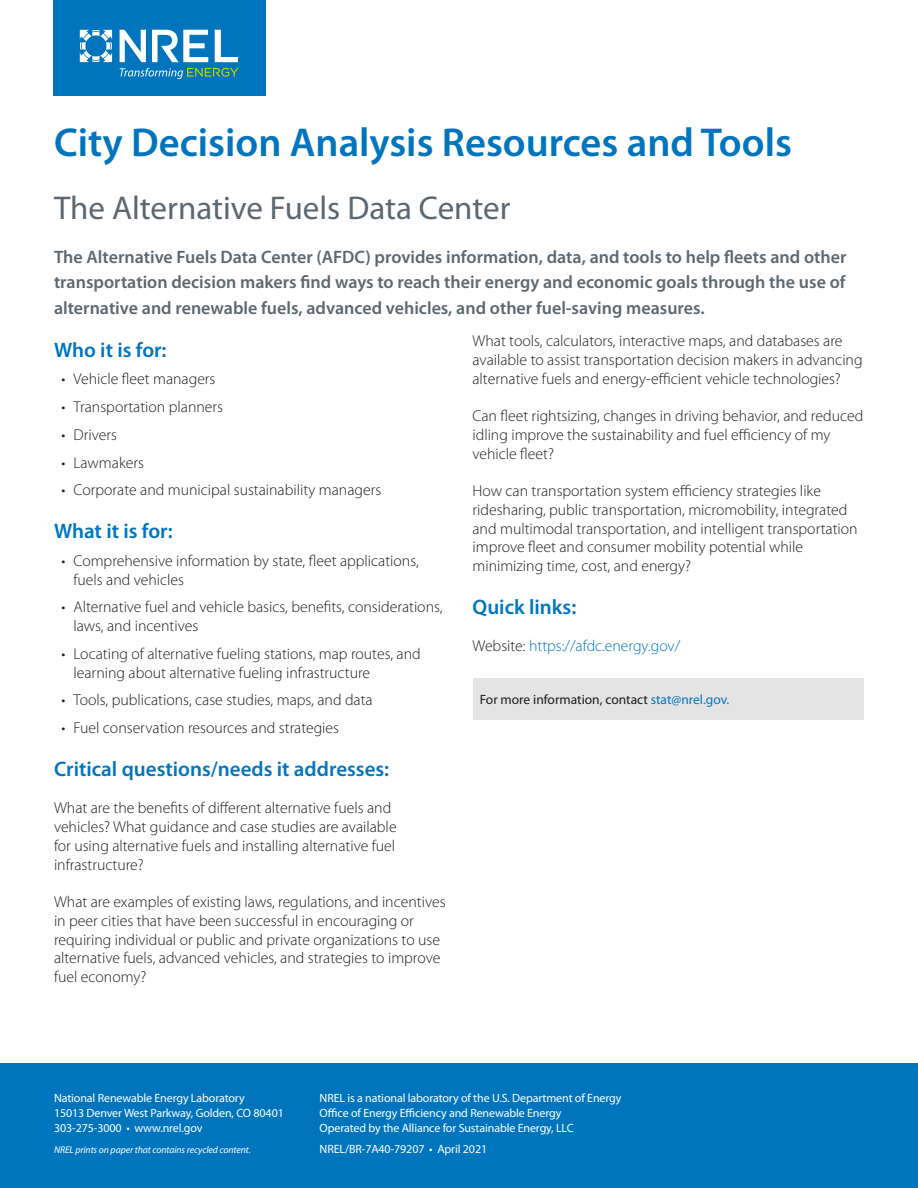
<style>
.page{position:relative;width:918px;height:1188px;background:#fff}
.page>*{position:absolute;margin:0;border:0;box-sizing:border-box;transform-origin:0 0}
.Title_ACES{font:600 40.5px "Myriad Pro";color:#0075be}
.Subhead_ACES{font:33px "Myriad Pro";color:#5d6770}
.t1{font:600 21px "Myriad Pro";color:#0075be}
.Intro{font:600 18px/25.5px "Myriad Pro";color:#5d6770;text-align:justify}
.Body_L1{font:300 15.75px/18.8px "Myriad Pro";color:#1d1d1b}
.Body_L1-2{font:300 15.75px "Myriad Pro";color:#0075be}
.Contact__URL{font:13.5px "Myriad Pro";color:#1d1d1b}
.Boilerplate{font:12px/15px "Myriad Pro";letter-spacing:-.01em;color:#fff}
.Recycled_Content{font:italic 9.75px "Myriad Pro";letter-spacing:-.01em;color:#fff}
.s1{color:#1d1d1b}
.s2{color:#0075be}
</style>
<div class="page">
<div style="left:0;top:1063px;width:918px;height:125px;background:#0075be"></div>
<div style="left:473px;top:678px;width:391px;height:41px;background:#e4e4e5"></div>
<div style="left:53px;top:0;width:213px;height:95px;background:#0075be"></div>
<svg style="left:80px;top:30px;width:32px;height:32px"></svg>
<svg style="left:120px;top:30px;width:26px;height:32px"></svg>
<svg style="left:152px;top:30px;width:56px;height:32px"></svg>
<svg style="left:215px;top:30px;width:23px;height:32px"></svg>
<svg style="left:120px;top:68px;width:118px;height:11px"></svg>
<p class="Title_ACES" style="left:54px;top:116px;width:739px">City Decision Analysis Resources and Tools</p>
<p class="Subhead_ACES" style="left:54px;top:187px;width:458px">The Alternative Fuels Data Center</p>
<p class="Intro" style="left:54px;top:244px;width:794px">The Alternative Fuels Data Center (AFDC) provides information, data, and tools to help fleets and other transportation decision makers find ways to reach their energy and economic goals through the use of alternative and renewable fuels, advanced vehicles, and other fuel-saving measures.</p>
<h1 class="t1" style="left:54px;top:336px;width:114px">Who it is for:</h1>
<p class="Body_L1" style="left:62px;top:370px;width:156px">• Vehicle fleet managers</p>
<p class="Body_L1" style="left:62px;top:397px;width:163px">• Transportation planners</p>
<p class="Body_L1" style="left:62px;top:425px;width:57px">• Drivers</p>
<p class="Body_L1" style="left:62px;top:453px;width:84px">• Lawmakers</p>
<p class="Body_L1" style="left:62px;top:481px;width:321px">• Corporate and municipal sustainability managers</p>
<h2 class="t1" style="left:54px;top:518px;width:120px">What it is for:</h2>
<p class="Body_L1" style="left:74px;top:551px;width:347px;text-indent:-12px">• Comprehensive information by state, fleet applications, fuels and vehicles</p>
<p class="Body_L1" style="left:74px;top:598px;width:371px;text-indent:-12px">• Alternative fuel and vehicle basics, benefits, considerations, laws, and incentives</p>
<p class="Body_L1" style="left:74px;top:644px;width:349px;text-indent:-12px">• Locating of alternative fueling stations, map routes, and learning about alternative fueling infrastructure</p>
<p class="Body_L1" style="left:62px;top:691px;width:313px">• Tools, publications, case studies, maps, and data</p>
<p class="Body_L1" style="left:62px;top:718px;width:279px">• Fuel conservation resources and strategies</p>
<h2 class="t1" style="left:54px;top:755px;width:337px">Critical questions/needs it addresses:</h2>
<p class="Body_L1" style="left:54px;top:799px;width:344px">What are the benefits of different alternative fuels and vehicles? What guidance and case studies are available for using alternative fuels and installing alternative fuel infrastructure?</p>
<p class="Body_L1" style="left:54px;top:892px;width:393px">What are examples of existing laws, regulations, and incentives in peer cities that have been successful in encouraging or requiring individual or public and private organizations to use alternative fuels, advanced vehicles, and strategies to improve fuel economy?</p>
<p class="Body_L1" style="left:472px;top:331px;width:392px">What tools, calculators, interactive maps, and databases are available to assist transportation decision makers in advancing alternative fuels and energy-efficient vehicle technologies?</p>
<p class="Body_L1" style="left:472px;top:406px;width:392px">Can fleet rightsizing, changes in driving behavior, and reduced idling improve the sustainability and fuel efficiency of my vehicle fleet?</p>
<p class="Body_L1" style="left:472px;top:481px;width:387px">How can transportation system efficiency strategies like ridesharing, public transportation, micromobility, integrated and multimodal transportation, and intelligent transportation improve fleet and consumer mobility potential while minimizing time, cost, and energy?</p>
<h2 class="t1" style="left:472px;top:593px;width:105px">Quick links:</h2>
<p class="Body_L1-2" style="left:472px;top:637px;width:209px"><span class="s1">Website:</span> https://afdc.energy.gov/</p>
<p class="Contact__URL" style="left:480px;top:691px;width:251px">For more information, contact <span class="s2">stat@nrel.gov.</span></p>
<p class="Boilerplate" style="left:54px;top:1090px;width:231px">National Renewable Energy Laboratory<br>15013 Denver West Parkway, Golden, CO 80401<br>303-275-3000 • www.nrel.gov</p>
<p class="Recycled_Content" style="left:54px;top:1143px;width:198px">NREL prints on paper that contains recycled content.</p>
<p class="Boilerplate" style="left:320px;top:1090px;width:303px">NREL is a national laboratory of the U.S. Department of Energy<br>Office of Energy Efficiency and Renewable Energy<br>Operated by the Alliance for Sustainable Energy, LLC</p>
<p class="Boilerplate" style="left:320px;top:1141px;width:169px">NREL/BR-7A40-79207 • April 2021</p>
</div>
